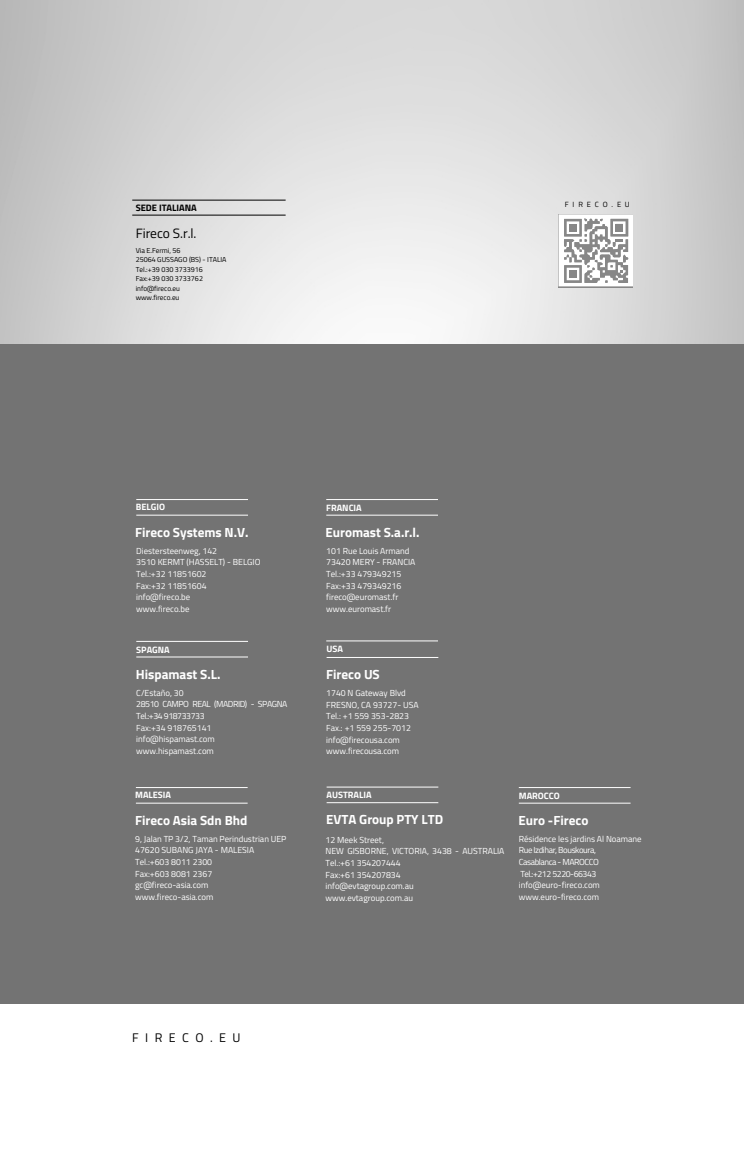
<style>
.page{position:relative;width:744px;height:1170px;background:#fff}
.page>*{position:absolute;margin:0;border:0;box-sizing:border-box;transform-origin:0 0}
.t1{font:13.5px "Titillium Web";letter-spacing:-.005em;color:#000}
.t2{font:700 13.25px "Titillium Web";letter-spacing:-.005em;color:#fff}
.t3{font:12.5px "Titillium Web";letter-spacing:.515em;color:#000}
.t4{font:700 9.38px "Titillium Web";letter-spacing:-.005em;color:#000}
.t5{font:700 9.25px "Titillium Web";letter-spacing:-.005em;color:#fff}
.t6{font:8.75px/11.6px "Titillium Web";letter-spacing:-.005em;color:#fff}
.t7{font:8.75px/11.6px "Titillium Web";letter-spacing:-.05em;color:#fff}
.t8{font:7.5px "Titillium Web";letter-spacing:.515em;color:#000}
.t9{font:7.25px "Titillium Web";letter-spacing:-.005em;color:#000}
</style>
<div class="page">
<img style="left:0;top:0;width:743px;height:344px">
<hr style="left:132px;top:199px;width:153px;height:1px;background:#000">
<hr style="left:132px;top:214px;width:153px;height:1px;background:#000">
<div style="left:0;top:344px;width:743px;height:659px;background:#737373"></div>
<div style="left:559px;top:214px;width:73px;height:74px;background:#b6b6b6"></div>
<svg style="left:559px;top:214px;width:73px;height:72px;background:#cacaca"></svg>
<div style="left:615px;top:224px;width:7px;height:7px;background:#878787"></div>
<div style="left:569px;top:270px;width:7px;height:7px;background:#878787"></div>
<div style="left:569px;top:224px;width:7px;height:7px;background:#878787"></div>
<hr style="left:136px;top:499px;width:112px;height:1px;background:#fff">
<hr style="left:136px;top:514px;width:112px;height:1px;background:#fff">
<hr style="left:326px;top:499px;width:112px;height:1px;background:#fff">
<hr style="left:326px;top:514px;width:112px;height:1px;background:#fff">
<hr style="left:326px;top:640px;width:112px;height:1px;background:#fff">
<hr style="left:326px;top:656px;width:112px;height:1px;background:#fff">
<hr style="left:136px;top:786px;width:111px;height:1px;background:#fff">
<hr style="left:136px;top:802px;width:111px;height:1px;background:#fff">
<hr style="left:326px;top:786px;width:112px;height:1px;background:#fff">
<hr style="left:326px;top:802px;width:112px;height:1px;background:#fff">
<hr style="left:518px;top:786px;width:112px;height:1px;background:#fff">
<hr style="left:518px;top:802px;width:112px;height:1px;background:#fff">
<hr style="left:136px;top:640px;width:112px;height:1px;background:#fff">
<hr style="left:136px;top:656px;width:112px;height:1px;background:#fff">
<p class="t4" style="left:136px;top:200px;width:63px">SEDE ITALIANA</p>
<p class="t9" style="left:136px;top:245px;width:46px">Via E.Fermi, 56</p>
<p class="t9" style="left:136px;top:254px;width:92px">25064 GUSSAGO (BS) - ITALIA</p>
<p class="t9" style="left:136px;top:263px;width:69px">Tel.:+39 030 3733916</p>
<p class="t9" style="left:136px;top:273px;width:69px">Fax:+39 030 3733762</p>
<p class="t9" style="left:136px;top:282px;width:46px">info@fireco.eu</p>
<p class="t9" style="left:136px;top:291px;width:45px">www.fireco.eu</p>
<p class="t1" style="left:136px;top:222px;width:62px">Fireco S.r.l.</p>
<p class="t8" style="left:564px;top:198px;width:66px">FIRECO.EU</p>
<p class="t5" style="left:136px;top:500px;width:31px">BELGIO</p>
<p class="t5" style="left:326px;top:500px;width:37px">FRANCIA</p>
<p class="t2" style="left:135px;top:521px;width:115px">Fireco Systems N.V.</p>
<p class="t2" style="left:325px;top:521px;width:95px">Euromast S.a.r.l.</p>
<p class="t6" style="left:136px;top:544px;width:82px">Diestersteenweg, 142</p>
<p class="t6" style="left:136px;top:556px;width:126px">3510 KERMT (HASSELT) - BELGIO</p>
<p class="t6" style="left:136px;top:568px;width:72px">Tel.:+32 11851602</p>
<p class="t6" style="left:136px;top:579px;width:72px">Fax:+32 11851604</p>
<p class="t6" style="left:136px;top:591px;width:55px">info@fireco.be</p>
<p class="t6" style="left:136px;top:603px;width:55px">www.fireco.be</p>
<p class="t6" style="left:326px;top:544px;width:85px">101 Rue Louis Armand</p>
<p class="t6" style="left:326px;top:556px;width:91px">73420 MERY - FRANCIA</p>
<p class="t6" style="left:326px;top:568px;width:77px">Tel.:+33 479349215</p>
<p class="t6" style="left:326px;top:579px;width:77px">Fax:+33 479349216</p>
<p class="t6" style="left:326px;top:591px;width:74px">fireco@euromast.fr</p>
<p class="t6" style="left:326px;top:603px;width:66px">www.euromast.fr</p>
<p class="t5" style="left:136px;top:642px;width:35px">SPAGNA</p>
<p class="t5" style="left:326px;top:641px;width:18px">USA</p>
<p class="t2" style="left:136px;top:663px;width:86px">Hispamast S.L.</p>
<p class="t6" style="left:136px;top:686px;width:49px">C/Estaño, 30</p>
<p class="t7" style="left:136px;top:698px;width:153px">28510 CAMPO REAL (MADRID) - SPAGNA<br>Tel.:+34 918733733</p>
<p class="t6" style="left:136px;top:721px;width:77px">Fax:+34 918765141</p>
<p class="t6" style="left:136px;top:733px;width:80px">info@hispamast.com www.hispamast.com</p>
<p class="t2" style="left:326px;top:664px;width:55px">Fireco US</p>
<p class="t6" style="left:326px;top:686px;width:81px">1740 N Gateway Blvd</p>
<p class="t6" style="left:326px;top:698px;width:94px">FRESNO, CA 93727- USA</p>
<p class="t6" style="left:326px;top:710px;width:84px">Tel.: +1 559 353-2823</p>
<p class="t6" style="left:326px;top:721px;width:86px">Fax.: +1 559 255-7012</p>
<p class="t6" style="left:326px;top:733px;width:75px">info@firecousa.com</p>
<p class="t6" style="left:326px;top:745px;width:74px">www.firecousa.com</p>
<p class="t5" style="left:135px;top:787px;width:37px">MALESIA</p>
<p class="t5" style="left:326px;top:787px;width:46px">AUSTRALIA</p>
<p class="t2" style="left:135px;top:809px;width:114px">Fireco Asia Sdn Bhd</p>
<p class="t6" style="left:135px;top:832px;width:153px">9, Jalan TP 3/2, Taman Perindustrian UEP<br>47620 SUBANG JAYA - MALESIA<br>Tel.:+603 8011 2300</p>
<p class="t6" style="left:135px;top:867px;width:79px">Fax:+603 8081 2367</p>
<p class="t6" style="left:135px;top:879px;width:75px">gc@fireco-asia.com</p>
<p class="t6" style="left:135px;top:890px;width:80px">www.fireco-asia.com</p>
<p class="t2" style="left:326px;top:809px;width:118px">EVTA Group PTY LTD</p>
<p class="t6" style="left:325px;top:833px;width:60px">12 Meek Street,</p>
<p class="t6" style="left:325px;top:845px;width:180px">NEW GISBORNE, VICTORIA, 3438 - AUSTRALIA<br>Tel.:+61 354207444</p>
<p class="t6" style="left:325px;top:868px;width:77px">Fax:+61 354207834</p>
<p class="t6" style="left:325px;top:880px;width:90px">info@evtagroup.com.au</p>
<p class="t6" style="left:325px;top:891px;width:89px">www.evtagroup.com.au</p>
<p class="t5" style="left:518px;top:788px;width:42px">MAROCCO</p>
<p class="t2" style="left:518px;top:809px;width:71px">Euro -Fireco</p>
<p class="t6" style="left:518px;top:832px;width:124px">Résidence les jardins Al Noamane</p>
<p class="t7" style="left:518px;top:844px;width:79px">Rue Izdihar, Bouskoura,</p>
<p class="t7" style="left:518px;top:855px;width:82px">Casablanca - MAROCCO</p>
<p class="t7" style="left:520px;top:867px;width:78px">Tel.:+212 5220-66343</p>
<p class="t6" style="left:518px;top:879px;width:83px">info@euro-fireco.com</p>
<p class="t6" style="left:518px;top:890px;width:82px">www.euro-fireco.com</p>
<p class="t3" style="left:132px;top:1027px;width:110px">FIRECO.EU</p>
</div>
